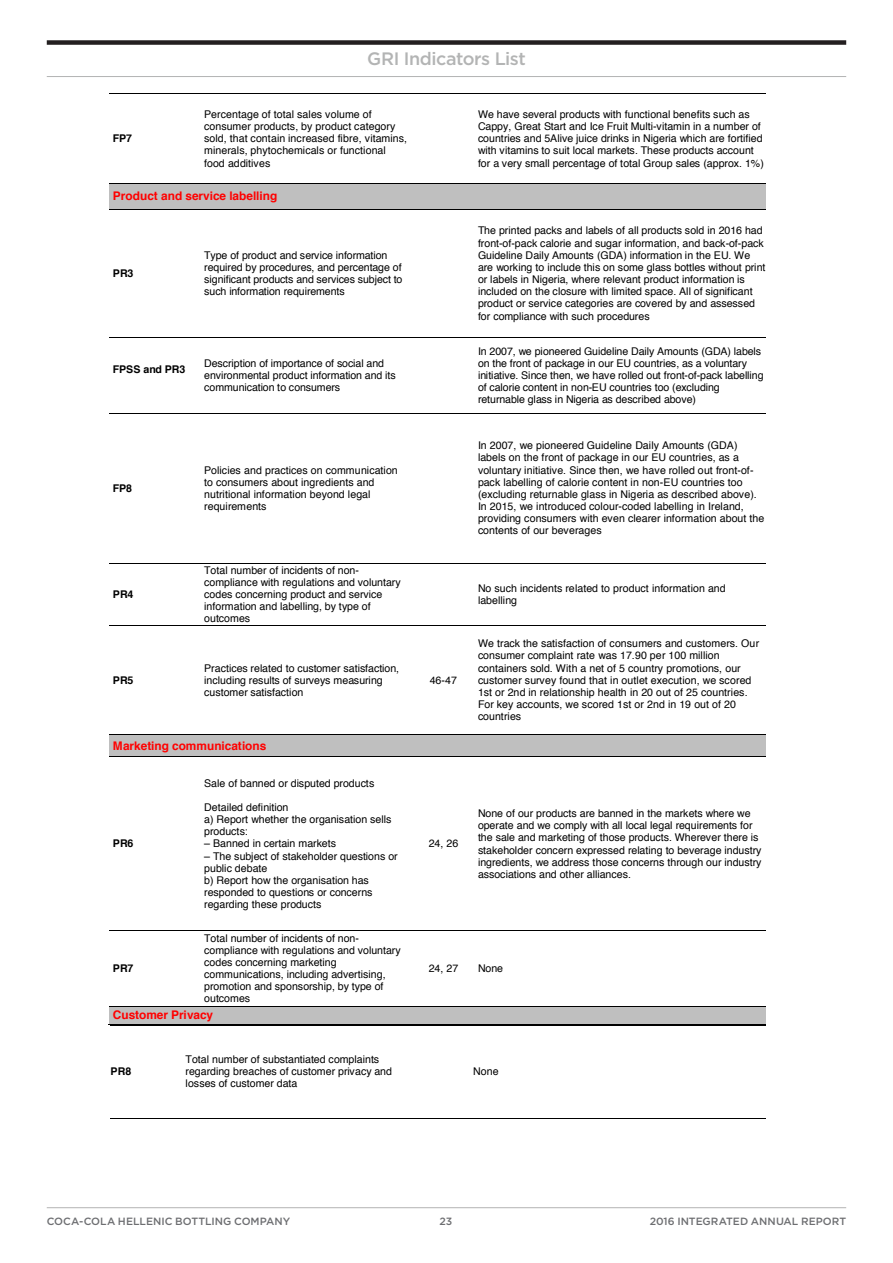
<style>
.page{position:relative;width:893px;height:1263px;background:#fff}
.page>*{position:absolute;margin:0;border:0;box-sizing:border-box;transform-origin:0 0}
.t1{font:500 18px "Gotham";letter-spacing:-.025em;color:#b3b4b4}
.t2{font:700 11.85px "Helvetica";color:#f00}
.t3{font:10.65px/12.1px "Helvetica";color:#000}
.t4{font:700 10.65px "Helvetica";letter-spacing:-.005em;color:#000}
.t5{font:500 10.5px "Gotham";color:#6d6e71}
</style>
<div class="page">
<hr style="left:111px;top:1025px;width:75px;height:1px;background:#000">
<hr style="left:186px;top:1025px;width:216px;height:1px;background:#000">
<hr style="left:403px;top:1025px;width:70px;height:1px;background:#000">
<hr style="left:474px;top:1025px;width:291px;height:1px;background:#000">
<hr style="left:110px;top:1118px;width:76px;height:1px;background:#000">
<hr style="left:185px;top:1118px;width:217px;height:1px;background:#000">
<hr style="left:402px;top:1118px;width:71px;height:1px;background:#000">
<hr style="left:473px;top:1118px;width:292px;height:1px;background:#000">
<hr style="left:109px;top:94px;width:92px;height:1px;background:#000">
<hr style="left:201px;top:94px;width:208px;height:1px;background:#000">
<hr style="left:409px;top:94px;width:65px;height:1px;background:#000">
<hr style="left:475px;top:94px;width:291px;height:1px;background:#000">
<div style="left:109px;top:184px;width:657px;height:25px;background:#bfbfbf"></div>
<hr style="left:109px;top:183px;width:92px;height:1px;background:#000">
<hr style="left:201px;top:183px;width:208px;height:1px;background:#000">
<hr style="left:409px;top:183px;width:65px;height:1px;background:#000">
<hr style="left:475px;top:183px;width:291px;height:1px;background:#000">
<hr style="left:109px;top:209px;width:92px;height:1px;background:#000">
<hr style="left:201px;top:209px;width:208px;height:1px;background:#000">
<hr style="left:409px;top:209px;width:65px;height:1px;background:#000">
<hr style="left:475px;top:209px;width:291px;height:1px;background:#000">
<hr style="left:109px;top:337px;width:92px;height:1px;background:#000">
<hr style="left:201px;top:337px;width:208px;height:1px;background:#000">
<hr style="left:409px;top:337px;width:65px;height:1px;background:#000">
<hr style="left:475px;top:337px;width:291px;height:1px;background:#000">
<hr style="left:109px;top:413px;width:92px;height:1px;background:#000">
<hr style="left:201px;top:413px;width:208px;height:1px;background:#000">
<hr style="left:409px;top:413px;width:65px;height:1px;background:#000">
<hr style="left:475px;top:413px;width:291px;height:1px;background:#000">
<hr style="left:109px;top:563px;width:92px;height:1px;background:#000">
<hr style="left:201px;top:563px;width:208px;height:1px;background:#000">
<hr style="left:409px;top:563px;width:65px;height:1px;background:#000">
<hr style="left:475px;top:563px;width:291px;height:1px;background:#000">
<hr style="left:109px;top:625px;width:92px;height:1px;background:#000">
<hr style="left:201px;top:625px;width:208px;height:1px;background:#000">
<hr style="left:409px;top:625px;width:65px;height:1px;background:#000">
<hr style="left:475px;top:625px;width:291px;height:1px;background:#000">
<div style="left:109px;top:735px;width:657px;height:21px;background:#bfbfbf"></div>
<hr style="left:109px;top:734px;width:92px;height:1px;background:#000">
<hr style="left:201px;top:734px;width:208px;height:1px;background:#000">
<hr style="left:409px;top:734px;width:65px;height:1px;background:#000">
<hr style="left:475px;top:734px;width:291px;height:1px;background:#000">
<hr style="left:109px;top:756px;width:92px;height:1px;background:#000">
<hr style="left:201px;top:756px;width:208px;height:1px;background:#000">
<hr style="left:409px;top:756px;width:65px;height:1px;background:#000">
<hr style="left:475px;top:756px;width:291px;height:1px;background:#000">
<hr style="left:109px;top:930px;width:92px;height:1px;background:#000">
<hr style="left:201px;top:930px;width:208px;height:1px;background:#000">
<hr style="left:409px;top:930px;width:65px;height:1px;background:#000">
<hr style="left:475px;top:930px;width:291px;height:1px;background:#000">
<div style="left:109px;top:1006px;width:657px;height:18px;background:#bfbfbf"></div>
<hr style="left:109px;top:1006px;width:92px;height:1px;background:#000">
<hr style="left:201px;top:1006px;width:208px;height:1px;background:#000">
<hr style="left:409px;top:1006px;width:65px;height:1px;background:#000">
<hr style="left:475px;top:1006px;width:291px;height:1px;background:#000">
<hr style="left:108px;top:1024px;width:658px;height:1px;background:#000">
<hr style="left:47px;top:1207px;width:799px;height:1px;background:#b3b4b4">
<div style="left:47px;top:40px;width:799px;height:5px;background:#231f20"></div>
<hr style="left:47px;top:76px;width:799px;height:1px;background:#b3b4b4">
<h1 class="t1" style="left:367px;top:47px;width:160px">GRI Indicators List</h1>
<p class="t3" style="left:204px;top:108px;width:204px">Percentage of total sales volume of consumer products, by product category sold, that contain increased fibre, vitamins, minerals, phytochemicals or functional food additives</p>
<p class="t3" style="left:478px;top:108px;width:287px">We have several products with functional benefits such as Cappy, Great Start and Ice Fruit Multi-vitamin in a number of countries and 5Alive juice drinks in Nigeria which are fortified with vitamins to suit local markets. These products account for a very small percentage of total Group sales (approx. 1%)</p>
<p class="t2" style="left:113px;top:187px;width:166px">Product and service labelling</p>
<p class="t4" style="left:113px;top:130px;width:21px">FP7</p>
<p class="t4" style="left:113px;top:265px;width:22px">PR3</p>
<p class="t3" style="left:204px;top:249px;width:200px">Type of product and service information required by procedures, and percentage of significant products and services subject to such information requirements</p>
<p class="t4" style="left:113px;top:360px;width:74px">FPSS and PR3</p>
<p class="t3" style="left:204px;top:357px;width:193px">Description of importance of social and environmental product information and its communication to consumers</p>
<p class="t4" style="left:113px;top:479px;width:21px">FP8</p>
<p class="t4" style="left:113px;top:585px;width:22px">PR4</p>
<p class="t4" style="left:113px;top:671px;width:22px">PR5</p>
<p class="t3" style="left:204px;top:464px;width:195px">Policies and practices on communication to consumers about ingredients and nutritional information beyond legal requirements</p>
<p class="t3" style="left:204px;top:564px;width:198px">Total number of incidents of non&shy;compliance with regulations and voluntary codes concerning product and service information and labelling, by type of outcomes</p>
<p class="t3" style="left:204px;top:662px;width:197px">Practices related to customer satisfaction, including results of surveys measuring customer satisfaction</p>
<p class="t2" style="left:113px;top:736px;width:155px">Marketing communications</p>
<p class="t4" style="left:113px;top:835px;width:22px">PR6</p>
<p class="t4" style="left:113px;top:959px;width:22px">PR7</p>
<p class="t3" style="left:204px;top:777px;width:172px">Sale of banned or disputed products</p>
<p class="t3" style="left:204px;top:801px;width:189px">Detailed definition<br>a) Report whether the organisation sells products:</p>
<p class="t3" style="left:204px;top:838px;width:133px">– Banned in certain markets</p>
<p class="t3" style="left:204px;top:850px;width:195px">– The subject of stakeholder questions or public debate<br>b) Report how the organisation has responded to questions or concerns regarding these products</p>
<p class="t3" style="left:204px;top:932px;width:198px">Total number of incidents of non&shy;compliance with regulations and voluntary codes concerning marketing communications, including advertising, promotion and sponsorship, by type of outcomes</p>
<p class="t2" style="left:113px;top:1005px;width:102px">Customer Privacy</p>
<p class="t4" style="left:111px;top:1063px;width:22px">PR8</p>
<p class="t3" style="left:186px;top:1053px;width:208px">Total number of substantiated complaints regarding breaches of customer privacy and losses of customer data</p>
<p class="t3" style="left:478px;top:225px;width:289px">The printed packs and labels of all products sold in 2016 had front-of-pack calorie and sugar information, and back-of-pack Guideline Daily Amounts (GDA) information in the EU. We are working to include this on some glass bottles without print or labels in Nigeria, where relevant product information is included on the closure with limited space. All of significant product or service categories are covered by and assessed for compliance with such procedures</p>
<p class="t3" style="left:478px;top:345px;width:287px">In 2007, we pioneered Guideline Daily Amounts (GDA) labels on the front of package in our EU countries, as a voluntary initiative. Since then, we have rolled out front-of-pack labelling of calorie content in non-EU countries too (excluding returnable glass in Nigeria as described above)</p>
<p class="t3" style="left:478px;top:440px;width:288px">In 2007, we pioneered Guideline Daily Amounts (GDA) labels on the front of package in our EU countries, as a voluntary initiative. Since then, we have rolled out front-of&shy;pack labelling of calorie content in non-EU countries too (excluding returnable glass in Nigeria as described above).<br>In 2015, we introduced colour-coded labelling in Ireland, providing consumers with even clearer information about the contents of our beverages</p>
<p class="t3" style="left:430px;top:674px;width:28px">46-47</p>
<p class="t3" style="left:478px;top:582px;width:249px">No such incidents related to product information and labelling</p>
<p class="t3" style="left:478px;top:638px;width:283px">We track the satisfaction of consumers and customers. Our consumer complaint rate was 17.90 per 100 million containers sold. With a net of 5 country promotions, our customer survey found that in outlet execution, we scored 1st or 2nd in relationship health in 20 out of 25 countries.<br>For key accounts, we scored 1st or 2nd in 19 out of 20 countries</p>
<p class="t3" style="left:429px;top:838px;width:31px">24, 26</p>
<p class="t3" style="left:478px;top:807px;width:285px">None of our products are banned in the markets where we operate and we comply with all local legal requirements for the sale and marketing of those products. Wherever there is stakeholder concern expressed relating to beverage industry ingredients, we address those concerns through our industry associations and other alliances.</p>
<p class="t3" style="left:429px;top:962px;width:31px">24, 27</p>
<p class="t3" style="left:478px;top:962px;width:27px">None</p>
<p class="t3" style="left:473px;top:1066px;width:27px">None</p>
<p class="t5" style="left:47px;top:1214px;width:245px">COCA-COLA HELLENIC BOTTLING COMPANY</p>
<p class="t5" style="left:439px;top:1214px;width:14px">23</p>
<p class="t5" style="left:650px;top:1214px;width:198px">2016 INTEGRATED ANNUAL REPORT</p>
</div>
